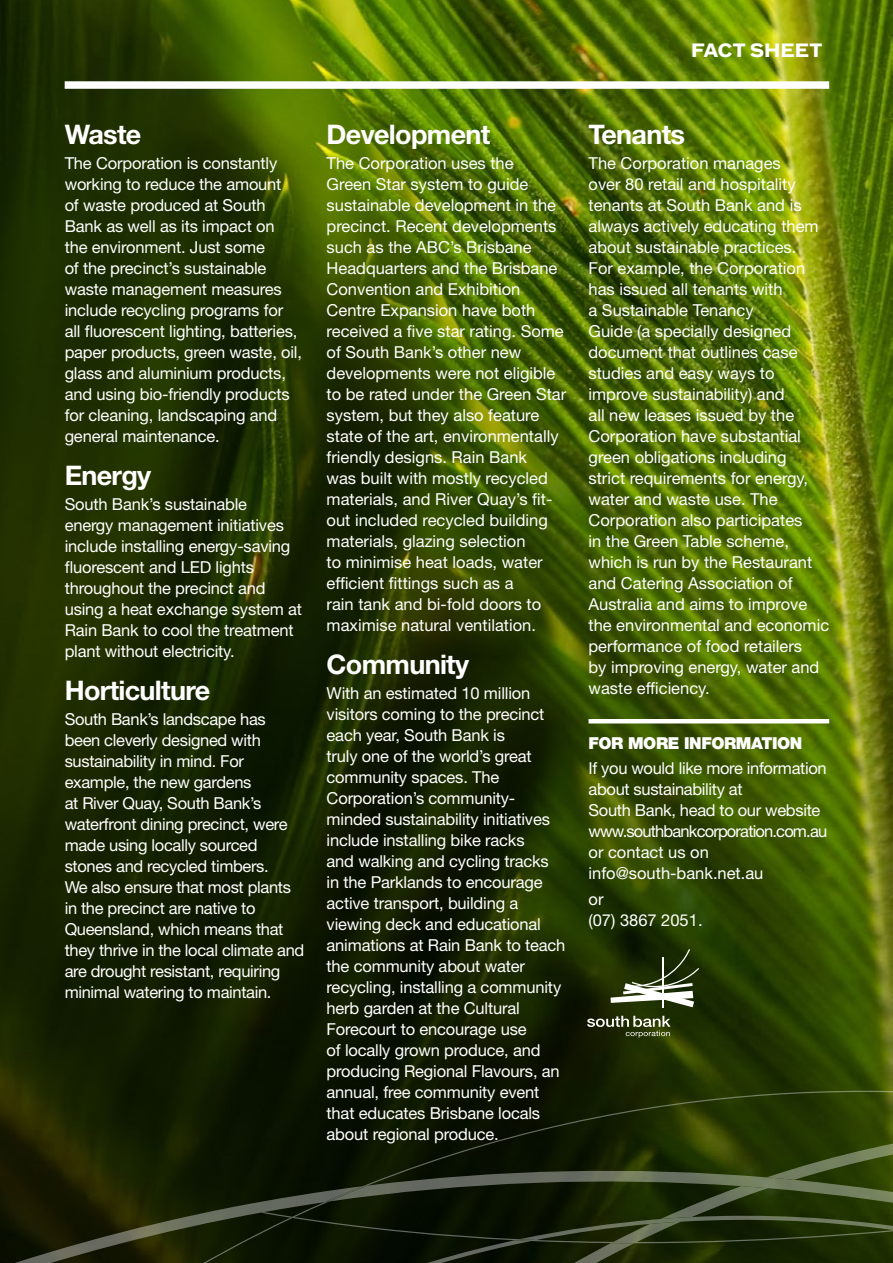
<style>
.page{position:relative;width:893px;height:1263px;background:#fff}
.page>*{position:absolute;margin:0;border:0;box-sizing:border-box;transform-origin:0 0}
.t1{font:700 27px "Helvetica Neue LT Std";letter-spacing:-.025em;color:#fff}
.t2{font:700 18px "Bau Offc Pro";color:#fff}
.t3{font:16.5px/21px "Helvetica Neue LT Std";letter-spacing:-.01em;color:#fff}
.t4{font:900 16.5px "Helvetica Neue LT Std";letter-spacing:-.025em;color:#fff}
</style>
<div class="page">
<img style="left:0;top:0;width:893px;height:1129px">
<svg style="left:363px;top:1091px;width:530px;height:38px;background:#1a2702"></svg>
<svg style="left:0;top:1129px;width:893px;height:134px;background:#1f280d"></svg>
<div style="left:65px;top:81px;width:764px;height:8px;background:#fff"></div>
<hr style="left:588px;top:719px;width:241px;height:4px;background:#fff">
<hr style="left:663px;top:957px;width:1px;height:51px;background:#fff">
<svg style="left:610px;top:949px;width:89px;height:58px"></svg>
<svg style="left:587px;top:1016px;width:84px;height:21px;background:#535c3b"></svg>
<p class="t2" style="left:691px;top:34px;width:133px">FACT SHEET</p>
<h1 class="t1" style="left:65px;top:117px;width:78px">Waste</h1>
<p class="t3" style="left:65px;top:152px;width:239px">The Corporation is constantly working to reduce the amount<br>of waste produced at South<br>Bank as well as its impact on<br>the environment. Just some<br>of the precinct’s sustainable waste management measures include recycling programs for all fluorescent lighting, batteries, paper products, green waste, oil, glass and aluminium products, and using bio-friendly products for cleaning, landscaping and general maintenance.</p>
<h1 class="t1" style="left:65px;top:458px;width:88px">Energy</h1>
<p class="t3" style="left:65px;top:493px;width:239px">South Bank’s sustainable<br>energy management initiatives include installing energy-saving fluorescent and LED lights throughout the precinct and using a heat exchange system at<br>Rain Bank to cool the treatment plant without electricity.</p>
<h1 class="t1" style="left:65px;top:673px;width:147px">Horticulture</h1>
<p class="t3" style="left:65px;top:708px;width:241px">South Bank’s landscape has been cleverly designed with sustainability in mind. For example, the new gardens<br>at River Quay, South Bank’s waterfront dining precinct, were made using locally sourced stones and recycled timbers.<br>We also ensure that most plants in the precinct are native to<br>Queensland, which means that they thrive in the local climate and are drought resistant, requiring minimal watering to maintain.</p>
<h1 class="t1" style="left:327px;top:117px;width:165px">Development</h1>
<p class="t3" style="left:327px;top:152px;width:241px">The Corporation uses the<br>Green Star system to guide sustainable development in the precinct. Recent developments such as the ABC’s Brisbane<br>Headquarters and the Brisbane<br>Convention and Exhibition<br>Centre Expansion have both received a five star rating. Some of South Bank’s other new developments were not eligible to be rated under the Green Star system, but they also feature state of the art, environmentally friendly designs. Rain Bank<br>was built with mostly recycled materials, and River Quay’s fit&shy;out included recycled building materials, glazing selection<br>to minimise heat loads, water efficient fittings such as a<br>rain tank and bi-fold doors to maximise natural ventilation.</p>
<h1 class="t1" style="left:327px;top:647px;width:144px">Community</h1>
<p class="t3" style="left:327px;top:682px;width:240px">With an estimated 10 million visitors coming to the precinct each year, South Bank is<br>truly one of the world’s great community spaces. The<br>Corporation’s community&shy;minded sustainability initiatives include installing bike racks<br>and walking and cycling tracks in the Parklands to encourage active transport, building a viewing deck and educational animations at Rain Bank to teach the community about water recycling, installing a community herb garden at the Cultural<br>Forecourt to encourage use<br>of locally grown produce, and producing Regional Flavours, an annual, free community event that educates Brisbane locals about regional produce.</p>
<h1 class="t1" style="left:588px;top:117px;width:98px">Tenants</h1>
<p class="t3" style="left:588px;top:152px;width:242px">The Corporation manages<br>over 80 retail and hospitality tenants at South Bank and is always actively educating them about sustainable practices.<br>For example, the Corporation has issued all tenants with<br>a Sustainable Tenancy<br>Guide (a specially designed document that outlines case studies and easy ways to improve sustainability) and<br>all new leases issued by the<br>Corporation have substantial green obligations including<br>strict requirements for energy, water and waste use. The<br>Corporation also participates<br>in the Green Table scheme, which is run by the Restaurant and Catering Association of<br>Australia and aims to improve the environmental and economic performance of food retailers<br>by improving energy, water and waste efficiency.</p>
<p class="t4" style="left:588px;top:733px;width:215px">FOR MORE INFORMATION</p>
<p class="t3" style="left:588px;top:758px;width:240px">If you would like more information about sustainability at<br>South Bank, head to our website www.southbankcorporation.com.au or contact us on info@south-bank.net.au</p>
<p class="t3" style="left:588px;top:888px;width:116px">or<br>(07) 3867 2051.</p>
</div>
